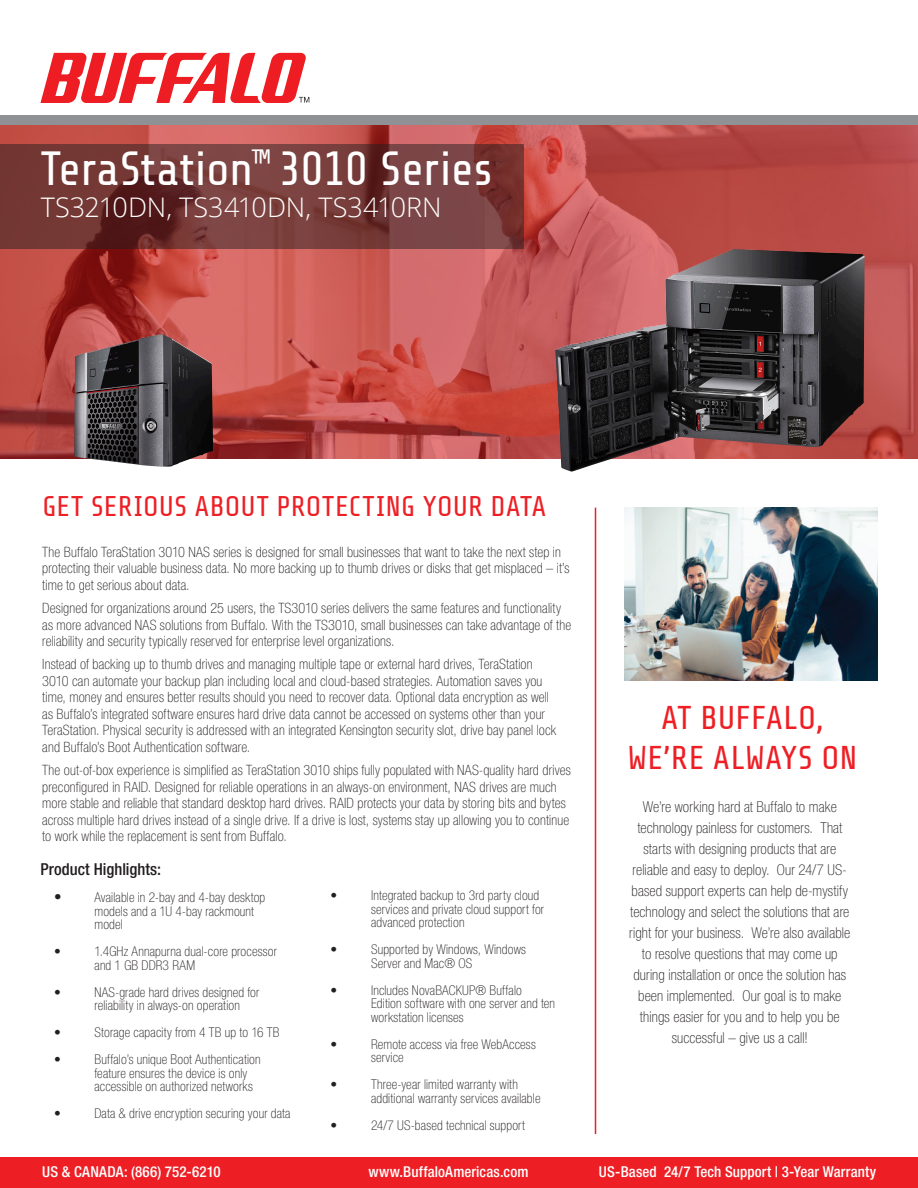
<style>
.page{position:relative;width:918px;height:1188px;background:#fff}
.page>*{position:absolute;margin:0;border:0;box-sizing:border-box;transform-origin:0 0}
.t1{font:48px "Share Tech";letter-spacing:-.005em;color:#fff}
.t2{font:33px "Share Tech";letter-spacing:.015em;color:#ed1f25}
.t3{font:28.5px "Share Tech";letter-spacing:.01em;color:#ed1f25}
.t4{font:300 27px "Open Sans";color:#fff}
.body{font:500 condensed 16.5px "Helvetica Neue LT Std";letter-spacing:.005em;color:#231f20}
.body-2{font:100 condensed 15px/21px "Helvetica Neue LT Std";letter-spacing:.01em;color:#231f20;text-align:center}
.t5{font:500 condensed 15px "Helvetica Neue LT Std";letter-spacing:.005em;color:#fff}
.body-3{font:100 condensed 14.25px/16.5px "Helvetica Neue LT Std";letter-spacing:.01em;color:#231f20}
.body-4{font:100 condensed 13.5px/13.5px "Helvetica Neue LT Std";letter-spacing:.015em;color:#231f20}
.s1{font-size:15px}
</style>
<div class="page">
<div style="left:0;top:1158px;width:918px;height:30px;background:#ed1f25"></div>
<img style="left:625px;top:508px;width:253px;height:172px">
<hr style="left:595px;top:508px;width:1px;height:626px;background:#ed1f25">
<div style="left:0;top:115px;width:918px;height:13px;background:#8f9194"></div>
<svg style="left:41px;top:53px;width:268px;height:50px"></svg>
<img style="left:0;top:125px;width:918px;height:334px">
<img style="left:555px;top:249px;width:310px;height:223px">
<img style="left:74px;top:334px;width:139px;height:133px">
<svg style="left:0;top:144px;width:524px;height:104px;background:#733937"></svg>
<p class="t1" style="left:41px;top:144px;width:453px">TeraStation<sup>™</sup> 3010 Series</p>
<p class="t4" style="left:41px;top:189px;width:402px">TS3210DN, TS3410DN, TS3410RN</p>
<p class="t3" style="left:42px;top:491px;width:505px">GET SERIOUS ABOUT PROTECTING YOUR DATA</p>
<p class="body-3" style="left:42px;top:544px;width:529px">The Buffalo TeraStation 3010 NAS series is designed for small businesses that want to take the next step in protecting their valuable business data. No more backing up to thumb drives or disks that get misplaced – it’s time to get serious about data.</p>
<p class="body-3" style="left:42px;top:600px;width:530px">Designed for organizations around 25 users, the TS3010 series delivers the same features and functionality as more advanced NAS solutions from Buffalo. With the TS3010, small businesses can take advantage of the reliability and security typically reserved for enterprise level organizations.</p>
<p class="body-3" style="left:42px;top:656px;width:516px">Instead of backing up to thumb drives and managing multiple tape or external hard drives, TeraStation 3010 can automate your backup plan including local and cloud-based strategies. Automation saves you time, money and ensures better results should you need to recover data. Optional data encryption as well as Buffalo’s integrated software ensures hard drive data cannot be accessed on systems other than your TeraStation. Physical security is addressed with an integrated Kensington security slot, drive bay panel lock and Buffalo’s Boot Authentication software.</p>
<p class="body-3" style="left:42px;top:762px;width:530px">The out-of-box experience is simplified as TeraStation 3010 ships fully populated with NAS-quality hard drives preconfigured in RAID. Designed for reliable operations in an always-on environment, NAS drives are much more stable and reliable that standard desktop hard drives. RAID protects your data by storing bits and bytes across multiple hard drives instead of a single drive. If a drive is lost, systems stay up allowing you to continue to work while the replacement is sent from Buffalo.</p>
<p class="body" style="left:40px;top:860px;width:122px">Product Highlights:</p>
<p class="body-4" style="left:94px;top:891px;width:172px;text-indent:-40px"><span class="s1">•</span> Available in 2-bay and 4-bay desktop models and a 1U 4-bay rackmount model</p>
<p class="body-4" style="left:54px;top:945px;width:8px">•</p>
<p class="body-4" style="left:94px;top:945px;width:184px">1.4GHz Annapurna dual-core processor and 1 GB DDR3 RAM</p>
<p class="body-4" style="left:54px;top:985px;width:8px">•</p>
<p class="body-4" style="left:94px;top:985px;width:167px">NAS-grade hard drives designed for reliability in always-on operation</p>
<p class="body-4" style="left:54px;top:1026px;width:8px">•</p>
<p class="body-4" style="left:94px;top:1026px;width:187px">Storage capacity from 4 TB up to 16 TB</p>
<p class="body-4" style="left:54px;top:1053px;width:8px">•</p>
<p class="body-4" style="left:94px;top:1053px;width:168px">Buffalo’s unique Boot Authentication feature ensures the device is only accessible on authorized networks</p>
<p class="body-4" style="left:54px;top:1107px;width:8px">•</p>
<p class="body-4" style="left:94px;top:1107px;width:198px">Data &amp; drive encryption securing your data</p>
<p class="body-4" style="left:331px;top:889px;width:8px">•</p>
<p class="body-4" style="left:371px;top:889px;width:175px">Integrated backup to 3rd party cloud services and private cloud support for advanced protection</p>
<p class="body-4" style="left:331px;top:943px;width:8px">•</p>
<p class="body-4" style="left:371px;top:943px;width:156px">Supported by Windows, Windows<br>Server and Mac® OS</p>
<p class="body-4" style="left:331px;top:983px;width:8px">•</p>
<p class="body-4" style="left:371px;top:983px;width:186px">Includes NovaBACKUP® Buffalo<br>Edition software with one server and ten workstation licenses</p>
<p class="body-4" style="left:331px;top:1037px;width:8px">•</p>
<p class="body-4" style="left:371px;top:1037px;width:166px">Remote access via free WebAccess service</p>
<p class="body-4" style="left:331px;top:1078px;width:8px">•</p>
<p class="body-4" style="left:371px;top:1078px;width:171px">Three-year limited warranty with additional warranty services available</p>
<p class="body-4" style="left:331px;top:1118px;width:8px">•</p>
<p class="body-4" style="left:371px;top:1118px;width:155px">24/7 US-based technical support</p>
<p class="t2" style="left:661px;top:701px;width:164px">AT BUFFALO,</p>
<p class="t2" style="left:628px;top:741px;width:231px">WE’RE ALWAYS ON</p>
<p class="body-2" style="left:629px;top:796px;width:223px">We’re working hard at Buffalo to make technology painless for customers. That starts with designing products that are reliable and easy to deploy. Our 24/7 US&shy;based support experts can help de-mystify technology and select the solutions that are right for your business. We’re also available to resolve questions that may come up during installation or once the solution has been implemented. Our goal is to make things easier for you and to help you be successful – give us a call!</p>
<p class="t5" style="left:42px;top:1162px;width:180px">US &amp; CANADA: (866) 752-6210</p>
<p class="t5" style="left:368px;top:1162px;width:162px">www.BuffaloAmericas.com</p>
<p class="t5" style="left:599px;top:1162px;width:279px">US-Based 24/7 Tech Support | 3-Year Warranty</p>
</div>
